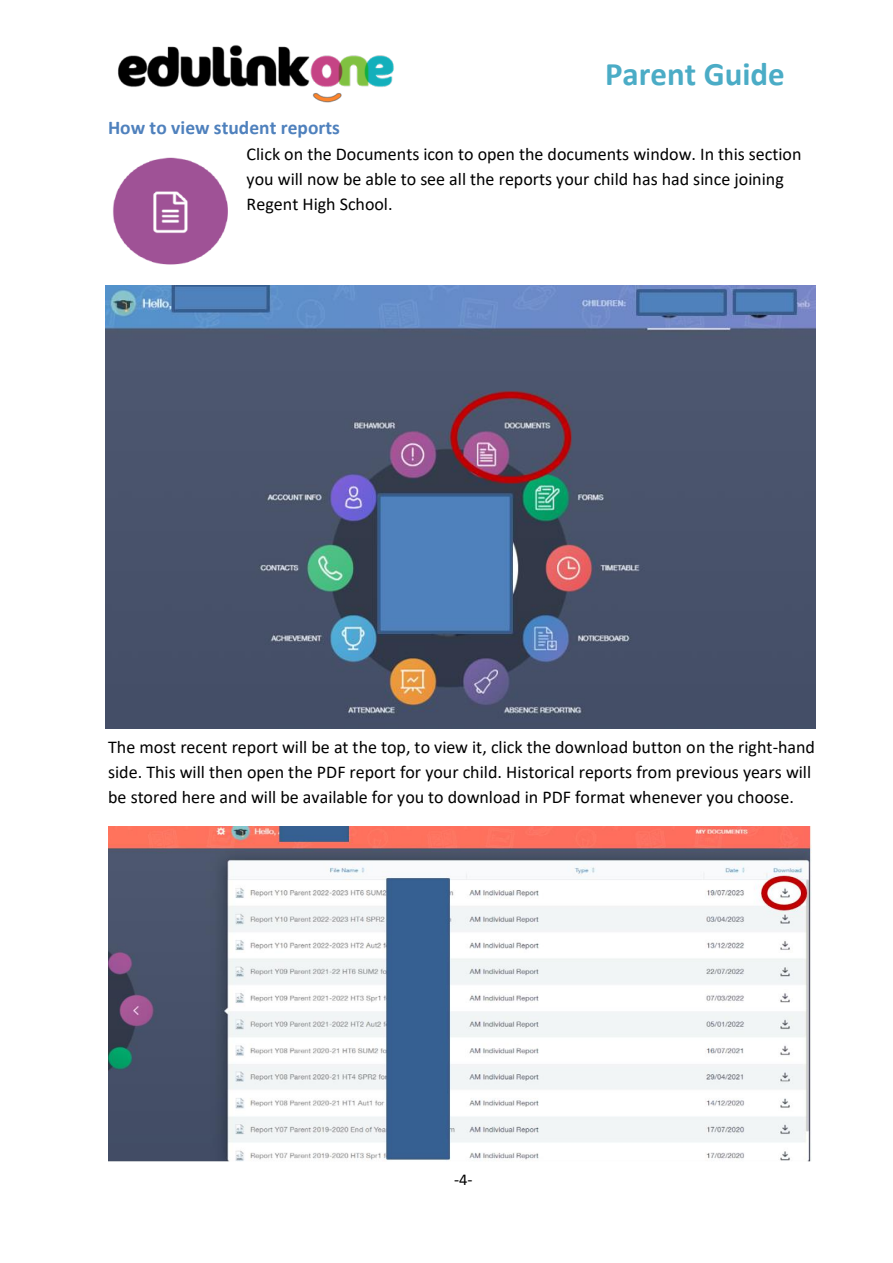
<style>
.page{position:relative;width:893px;height:1263px;background:#fff}
.page>*{position:absolute;margin:0;border:0;box-sizing:border-box;transform-origin:0 0}
.t1{font:700 33px "Calibri";color:#4bacc6}
.t2{font:700 19.5px "Calibri";color:#4f81bd}
.t3{font:18px/25.3px "Calibri";color:#000}
.t4{font:16.5px "Calibri";color:#000}
</style>
<div class="page">
<img style="left:118px;top:45px;width:276px;height:58px">
<img style="left:108px;top:826px;width:703px;height:336px">
<img style="left:113px;top:157px;width:115px;height:108px">
<img style="left:106px;top:285px;width:710px;height:444px">
<h1 class="t1" style="left:605px;top:50px;width:181px">Parent Guide</h1>
<p class="t2" style="left:108px;top:114px;width:233px">How to view student reports</p>
<p class="t3" style="left:247px;top:141px;width:556px">Click on the Documents icon to open the documents window. In this section you will now be able to see all the reports your child has had since joining<br>Regent High School.</p>
<p class="t3" style="left:108px;top:733px;width:709px">The most recent report will be at the top, to view it, click the download button on the right-hand side. This will then open the PDF report for your child. Historical reports from previous years will be stored here and will be available for you to download in PDF format whenever you choose.</p>
<p class="t4" style="left:454px;top:1168px;width:20px">-4-</p>
</div>
